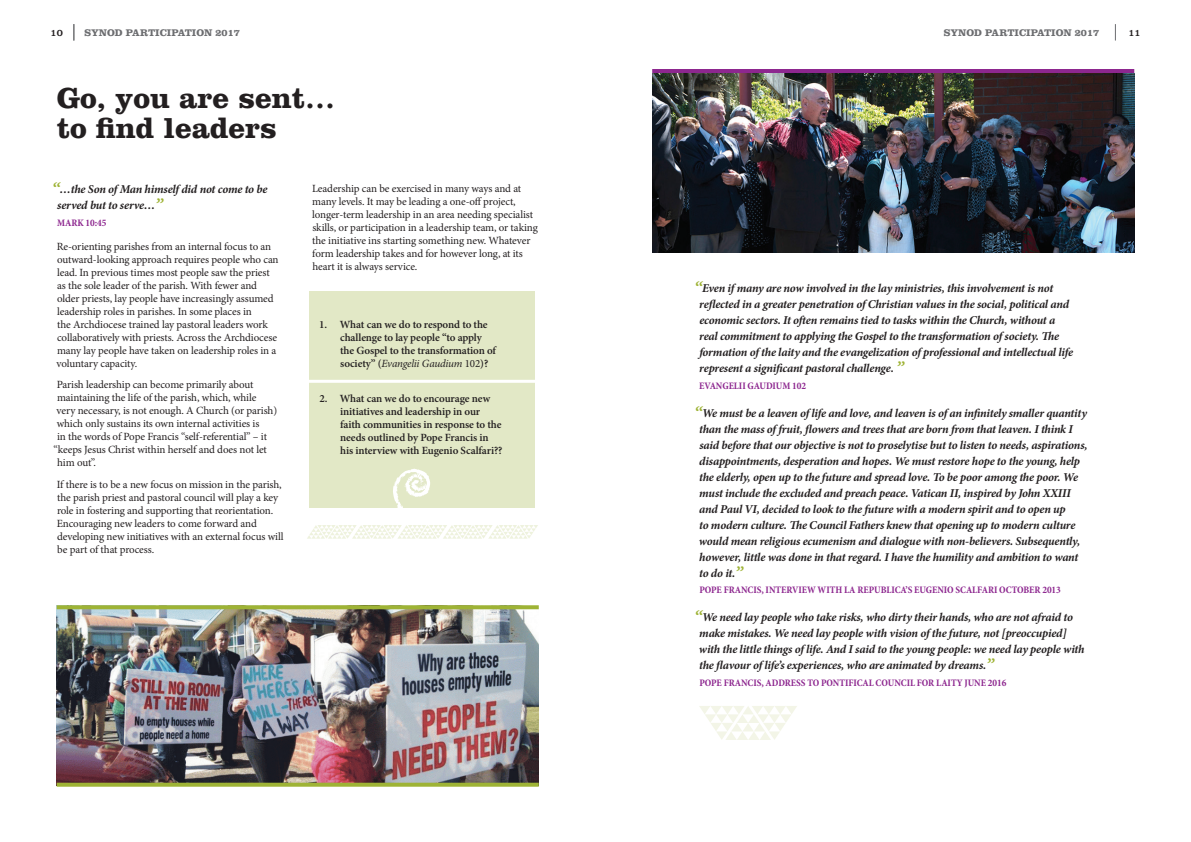
<style>
.page{position:relative;width:1191px;height:842px;background:#fff}
.page>*{position:absolute;margin:0;border:0;box-sizing:border-box;transform-origin:0 0}
.t1{font:700 30px/30px "Clarendon";color:#231f20}
.t2{font:italic 700 12px/16px "Minion Pro";letter-spacing:-.02em;color:#231f20}
.t3{font:11px/13px "Minion Pro";letter-spacing:-.01em;color:#231f20}
.t4{font:600 11px/13px "Minion Pro";letter-spacing:-.01em;color:#231f20}
.t5{font:700 condensed 10px "Minion Pro";letter-spacing:-.005em;color:#8d278f}
.t6{font:700 10px "Clarendon";color:#6c6d70}
.t7{font:10px "Clarendon";color:#231f20}
.s1{font-size:18px;color:#9eb335}
.s2{font-weight:400;font-style:italic}
.s3{font-weight:400}
</style>
<div class="page">
<svg style="left:1115px;top:24px;width:1px;height:17px"></svg>
<div style="left:310px;top:291px;width:225px;height:217px;background:#e2e8c6"></div>
<img style="left:652px;top:73px;width:482px;height:179px">
<img style="left:57px;top:609px;width:482px;height:174px">
<hr style="left:303px;top:380px;width:239px;height:3px;background:#fff">
<hr style="left:652px;top:69px;width:482px;height:4px;background:#8d278f">
<svg style="left:57px;top:605px;width:482px;height:4px;background:#9fb33e"></svg>
<svg style="left:57px;top:783px;width:482px;height:4px;background:#a4b843"></svg>
<svg style="left:74px;top:24px;width:1px;height:17px"></svg>
<svg style="left:307px;top:468px;width:231px;height:71px"></svg>
<svg style="left:699px;top:706px;width:98px;height:34px"></svg>
<p class="t7" style="left:51px;top:27px;width:14px">10</p>
<p class="t6" style="left:84px;top:27px;width:157px">SYNOD PARTICIPATION 2017</p>
<p class="t6" style="left:943px;top:27px;width:157px">SYNOD PARTICIPATION 2017</p>
<p class="t7" style="left:1128px;top:27px;width:14px">11</p>
<h1 class="t1" style="left:57px;top:83px;width:280px">Go, you are sent… to find leaders</h1>
<p class="t2" style="left:57px;top:181px;width:212px;text-indent:-5px"><span class="s1">“</span>…the Son of Man himself did not come to be served but to serve…<span class="s1">”</span></p>
<p class="t5" style="left:57px;top:215px;width:51px">MARK 10:45</p>
<p class="t3" style="left:57px;top:240px;width:223px">Re-orienting parishes from an internal focus to an outward-looking approach requires people who can lead. In previous times most people saw the priest as the sole leader of the parish. With fewer and older priests, lay people have increasingly assumed leadership roles in parishes. In some places in<br>the Archdiocese trained lay pastoral leaders work collaboratively with priests. Across the Archdiocese many lay people have taken on leadership roles in a voluntary capacity.</p>
<p class="t3" style="left:57px;top:378px;width:198px">Parish leadership can become primarily about</p>
<p class="t3" style="left:57px;top:391px;width:201px">maintaining the life of the parish, which, while</p>
<p class="t3" style="left:57px;top:404px;width:222px">very necessary, is not enough. A Church (or parish)</p>
<p class="t3" style="left:57px;top:417px;width:204px">which only sustains its own internal activities is</p>
<p class="t3" style="left:57px;top:430px;width:211px">in the words of Pope Francis “self-referential” – it</p>
<p class="t3" style="left:54px;top:443px;width:215px">“keeps Jesus Christ within herself and does not let</p>
<p class="t3" style="left:57px;top:456px;width:40px">him out”.</p>
<p class="t3" style="left:57px;top:478px;width:228px">If there is to be a new focus on mission in the parish, the parish priest and pastoral council will play a key role in fostering and supporting that reorientation.<br>Encouraging new leaders to come forward and developing new initiatives with an external focus will be part of that process.</p>
<p class="t3" style="left:312px;top:182px;width:227px">Leadership can be exercised in many ways and at many levels. It may be leading a one-off project, longer-term leadership in an area needing specialist skills, or participation in a leadership team, or taking the initiative ins starting something new. Whatever form leadership takes and for however long, at its heart it is always service.</p>
<p class="t4" style="left:340px;top:318px;width:157px;text-indent:-21px">1. What can we do to respond to the challenge to lay people “to apply the Gospel to the transformation of society” (<span class="s2">Evangelii Gaudium</span> <span class="s3">102</span>)?</p>
<p class="t4" style="left:340px;top:392px;width:164px;text-indent:-20px">2. What can we do to encourage new initiatives and leadership in our faith communities in response to the needs outlined by Pope Francis in his interview with Eugenio Scalfari??</p>
<p class="t2" style="left:699px;top:280px;width:375px;text-indent:-5px"><span class="s1">“</span>Even if many are now involved in the lay ministries, this involvement is not reflected in a greater penetration of Christian values in the social, political and economic sectors. It often remains tied to tasks within the Church, without a real commitment to applying the Gospel to the transformation of society. The formation of the laity and the evangelization of professional and intellectual life represent a significant pastoral challenge. <span class="s1">”</span></p>
<p class="t5" style="left:699px;top:379px;width:108px">EVANGELII GAUDIUM 102</p>
<p class="t2" style="left:699px;top:404px;width:390px;text-indent:-5px"><span class="s1">“</span>We must be a leaven of life and love, and leaven is of an infinitely smaller quantity than the mass of fruit, flowers and trees that are born from that leaven. I think I said before that our objective is not to proselytise but to listen to needs, aspirations, disappointments, desperation and hopes. We must restore hope to the young, help the elderly, open up to the future and spread love. To be poor among the poor. We must include the excluded and preach peace. Vatican II, inspired by John XXIII and Paul VI, decided to look to the future with a modern spirit and to open up<br>to modern culture. The Council Fathers knew that opening up to modern culture would mean religious ecumenism and dialogue with non-believers. Subsequently, however, little was done in that regard. I have the humility and ambition to want to do it.<span class="s1">”</span></p>
<p class="t5" style="left:699px;top:583px;width:363px">POPE FRANCIS, INTERVIEW WITH LA REPUBLICA’S EUGENIO SCALFARI OCTOBER 2013</p>
<p class="t2" style="left:699px;top:609px;width:387px;text-indent:-5px"><span class="s1">“</span>We need lay people who take risks, who dirty their hands, who are not afraid to make mistakes. We need lay people with vision of the future, not [preoccupied] with the little things of life. And I said to the young people: we need lay people with the flavour of life’s experiences, who are animated by dreams.<span class="s1">”</span></p>
<p class="t5" style="left:699px;top:675px;width:308px">POPE FRANCIS, ADDRESS TO PONTIFICAL COUNCIL FOR LAITY JUNE 2016</p>
</div>
